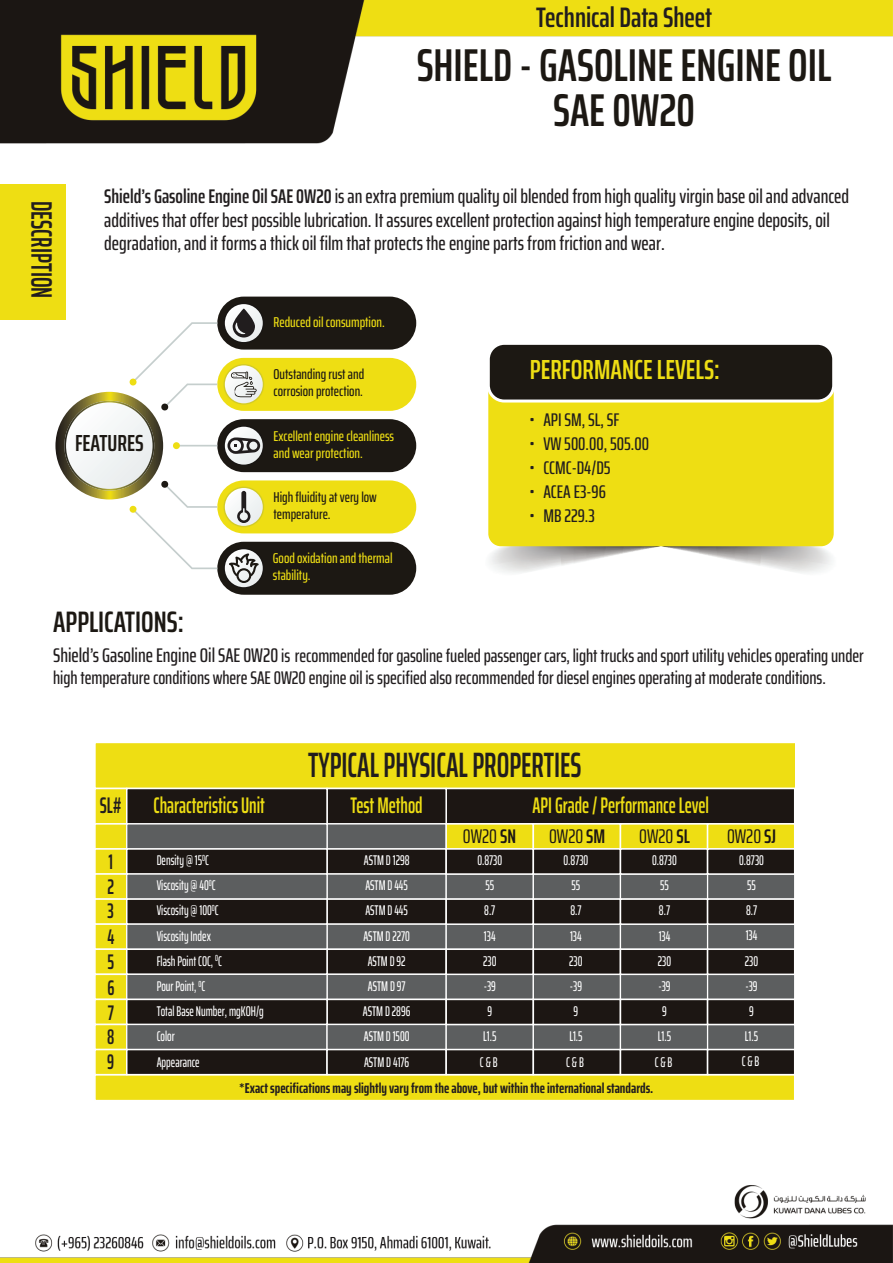
<style>
.page{position:relative;width:893px;height:1263px;background:#fff}
.page>*{position:absolute;margin:0;border:0;box-sizing:border-box;transform-origin:0 0}
.t1{font:600 extra-condensed 46.05px/45px "Saira";color:#1c1813;text-align:center}
.t2{font:600 extra-condensed 35.25px "Saira";color:#211d1e;scale:.85 1}
.t3{font:600 extra-condensed 29.7px "Saira";color:#1c1813}
.t4{font:600 extra-condensed 29.7px "Saira";color:#211d1e;scale:.85 1}
.t5{font:600 extra-condensed 28.2px "Saira";color:#211d1e}
.t6{font:600 extra-condensed 27.6px "Saira";color:#eede13}
.t7{font:600 extra-condensed 23.25px "Saira";color:#1c1813}
.t8{font:600 extra-condensed 22.65px "Saira";color:#eede13;scale:.85 1}
.t9{font:600 extra-condensed 22.65px "Saira";color:#211d1e;scale:.85 1}
.t10{font:600 extra-condensed 21.15px/25px "Saira";color:#211d1e;text-align:justify;scale:.85 1}
.t11{font:500 extra-condensed 19.8px/23.7px "Saira";color:#211d1e}
.t12{font:extra-condensed 19.8px "Saira";color:#1c1613}
.t13{font:500 extra-condensed 18.3px/22px "Saira";letter-spacing:-.005em;color:#211d1e}
.t14{font:500 extra-condensed 14.25px/17.1px "Saira";color:#eede13}
.t15{font:700 extra-condensed 14.25px "Saira";color:#211d1e}
.t16{font:500 extra-condensed 14.25px/17.1px "Saira";color:#1c1813}
.t17{font:500 extra-condensed 14.1px/25.2px "Saira";color:#fff;text-align:center;scale:.85 1}
.s1{font-weight:600}
.s2{font-size:19.8px}
</style>
<div class="page">
<img style="left:0;top:1px;width:893px;height:1262px">
<h3 class="t5" style="left:536px;top:-4px;width:177px">Technical Data Sheet</h3>
<h1 class="t1" style="left:417px;top:42px;width:416px">SHIELD - GASOLINE ENGINE OIL<br>SAE 0W20</h1>
<h3 class="t4" style="left:64px;top:201px;width:116px;rotate:90deg">DESCRIPTION</h3>
<p class="t11" style="left:104px;top:184px;width:746px"><span class="s1">Shield’s Gasoline Engine Oil SAE 0W20</span> is an extra premium quality oil blended from high quality virgin base oil and advanced additives that offer best possible lubrication. It assures excellent protection against high temperature engine deposits, oil degradation, and it forms a thick oil film that protects the engine parts from friction and wear.</p>
<h3 class="t7" style="left:75px;top:426px;width:70px">FEATURES</h3>
<p class="t14" style="left:274px;top:313px;width:113px">Reduced oil consumption.</p>
<p class="t16" style="left:274px;top:365px;width:92px">Outstanding rust and corrosion protection.</p>
<p class="t14" style="left:274px;top:427px;width:122px">Excellent engine cleanliness and wear protection.</p>
<p class="t16" style="left:274px;top:488px;width:105px">High fluidity at very low temperature.</p>
<p class="t14" style="left:273px;top:549px;width:121px">Good oxidation and thermal stability.</p>
<h3 class="t6" style="left:530px;top:348px;width:192px">PERFORMANCE LEVELS:</h3>
<p class="t13" style="left:530px;top:409px;width:91px">• API SM, SL, SF</p>
<p class="t13" style="left:530px;top:433px;width:121px">• VW 500.00, 505.00</p>
<p class="t13" style="left:530px;top:457px;width:82px">• CCMC-D4/D5</p>
<p class="t13" style="left:530px;top:481px;width:77px">• ACEA E3-96</p>
<p class="t13" style="left:530px;top:505px;width:66px">• MB 229.3</p>
<h3 class="t3" style="left:53px;top:599px;width:132px">APPLICATIONS:</h3>
<p class="t13" style="left:53px;top:644px;width:812px"><span class="s2">Shield’s Gasoline Engine Oil SAE 0W20</span> is recommended for gasoline fueled passenger cars, light trucks and sport utility vehicles operating under high temperature conditions where SAE 0W20 engine oil is specified also recommended for diesel engines operating at moderate conditions.</p>
<h3 class="t9" style="left:100px;top:788px;width:27px">SL#</h3>
<h3 class="t8" style="left:154px;top:788px;width:133px">Characteristics Unit</h3>
<h2 class="t2" style="left:308px;top:738px;width:323px">TYPICAL PHYSICAL PROPERTIES</h2>
<h3 class="t8" style="left:350px;top:788px;width:86px">Test Method</h3>
<h3 class="t8" style="left:533px;top:788px;width:209px">API Grade / Performance Level</h3>
<h3 class="t12" style="left:463px;top:821px;width:55px">0W20 <span class="s1">SN</span></h3>
<h3 class="t12" style="left:549px;top:821px;width:58px">0W20 <span class="s1">SM</span></h3>
<h3 class="t12" style="left:639px;top:821px;width:52px">0W20 <span class="s1">SL</span></h3>
<h3 class="t12" style="left:727px;top:821px;width:51px">0W20 <span class="s1">SJ</span></h3>
<h3 class="t10" style="left:107px;top:848px;width:10px">1<br>2<br>3<br>4<br>5<br>6<br>7<br>8<br>9</h3>
<p class="t17" style="left:157px;top:847px;width:128px;text-align:left">Density @ 15<sup>0</sup>C<br>Viscosity @ 40<sup>0</sup>C<br>Viscosity @ 100<sup>0</sup>C<br>Viscosity Index<br>Flash Point COC, <sup>0</sup>C<br>Pour Point, <sup>0</sup>C<br>Total Base Number, mgKOH/g<br>Color<br>Appearance</p>
<p class="t17" style="left:363px;top:847px;width:57px">ASTM D 1298<br>ASTM D 445<br>ASTM D 445<br>ASTM D 2270<br>ASTM D 92<br>ASTM D 97<br>ASTM D 2896<br>ASTM D 1500<br>ASTM D 4176</p>
<p class="t17" style="left:477px;top:847px;width:31px">0.8730<br>55<br>8.7<br>134<br>230 -39<br>9<br>L1.5<br>C &amp; B</p>
<p class="t17" style="left:563px;top:847px;width:31px">0.8730<br>55<br>8.7<br>134<br>230 -39<br>9<br>L1.5<br>C &amp; B</p>
<p class="t17" style="left:652px;top:847px;width:31px">0.8730<br>55<br>8.7<br>134<br>230 -39<br>9<br>L1.5<br>C &amp; B</p>
<p class="t17" style="left:739px;top:847px;width:31px">0.8730<br>55<br>8.7<br>134<br>230 -39<br>9<br>L1.5<br>C &amp; B</p>
<p class="t15" style="left:239px;top:1077px;width:416px">*Exact specifications may slightly vary from the above, but within the international standards.</p>
</div>
